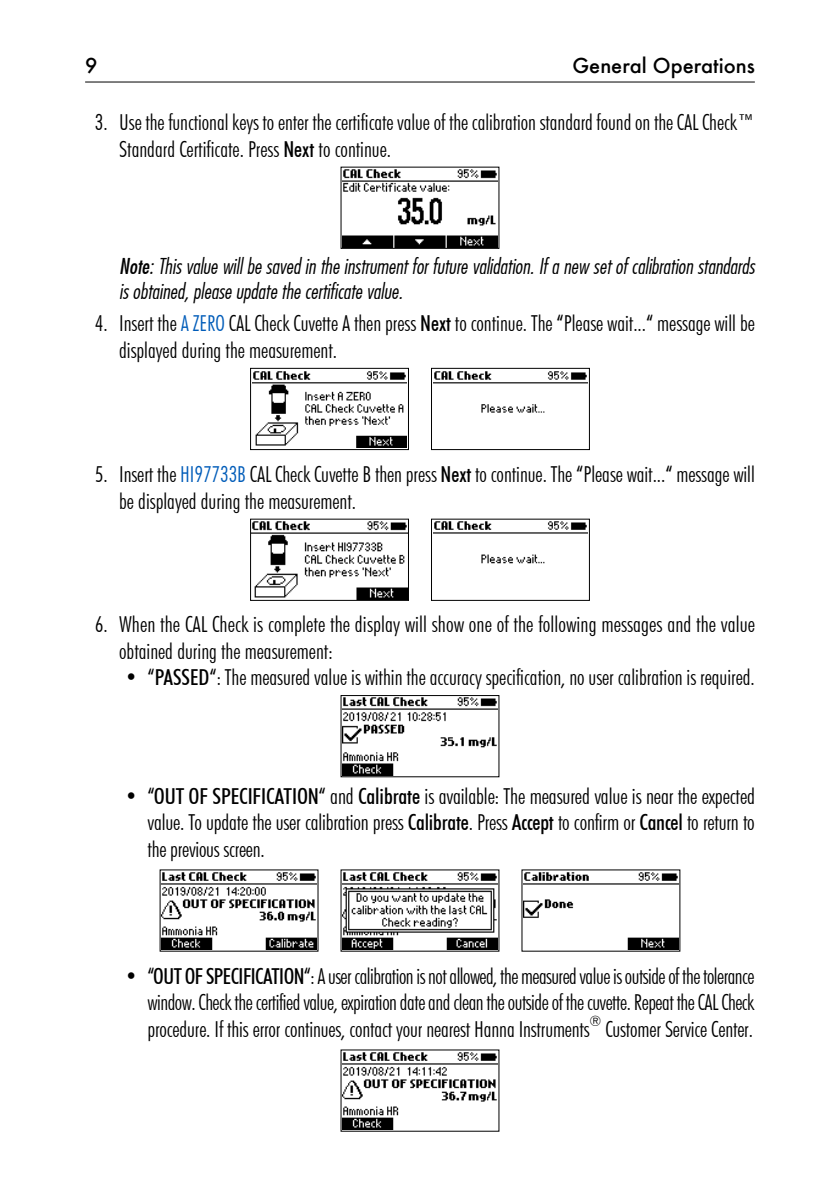
<style>
.page{position:relative;width:840px;height:1191px;background:#fff}
.page>*{position:absolute;margin:0;border:0;box-sizing:border-box;transform-origin:0 0}
.t1{font:300 condensed 22px/26.4px "Futura BT";color:#000}
.t2{font:21px/25.2px "Futura Lt Cn BT Italic";color:#000}
.t3{font:500 20px "Futura";color:#000}
.t4{font:300 condensed 14.4px "Futura BT";color:#000}
.s1{font-weight:500}
.s2{font-family:"Futura Md Cn BT Italic"}
.s3{color:#005cb9}
</style>
<div class="page">
<hr style="left:85px;top:82px;width:669px;height:1px;background:#000">
<img style="left:342px;top:169px;width:155px;height:78px">
<div style="left:340px;top:167px;width:159px;height:82px;border:1px solid #000"></div>
<img style="left:252px;top:371px;width:154px;height:77px">
<div style="left:250px;top:368px;width:159px;height:82px;border:1px solid #000"></div>
<img style="left:433px;top:371px;width:154px;height:42px">
<div style="left:431px;top:368px;width:158px;height:82px;border:1px solid #000"></div>
<img style="left:252px;top:521px;width:155px;height:78px">
<div style="left:250px;top:518px;width:159px;height:83px;border:1px solid #000"></div>
<img style="left:433px;top:521px;width:154px;height:43px">
<div style="left:431px;top:518px;width:158px;height:83px;border:1px solid #000"></div>
<img style="left:342px;top:697px;width:155px;height:78px">
<div style="left:340px;top:695px;width:159px;height:82px;border:1px solid #000"></div>
<img style="left:161px;top:872px;width:155px;height:77px">
<img style="left:342px;top:872px;width:155px;height:77px">
<img style="left:523px;top:872px;width:154px;height:77px">
<img style="left:342px;top:1052px;width:155px;height:77px">
<p class="t3" style="left:85px;top:52px;width:14px">9</p>
<p class="t3" style="left:572px;top:52px;width:184px">General Operations</p>
<p class="t1" style="left:119px;top:109px;width:637px;text-indent:-24px">3. Use the functional keys to enter the certificate value of the calibration standard found on the CAL Check<span class="s1">™<br></span>Standard Certificate. Press <span class="s1">Next</span> to continue.</p>
<p class="t2" style="left:119px;top:253px;width:636px"><span class="s2">Note</span>: This value will be saved in the instrument for future validation. If a new set of calibration standards is obtained, please update the certificate value.</p>
<p class="t1" style="left:119px;top:310px;width:636px;text-indent:-24px">4. Insert the <span class="s3">A ZERO</span> CAL Check Cuvette A then press <span class="s1">Next</span> to continue. The <span class="s1">“</span>Please wait...<span class="s1">“</span> message will be displayed during the measurement.</p>
<p class="t1" style="left:119px;top:461px;width:636px;text-indent:-24px">5. Insert the <span class="s3">HI97733B</span> CAL Check Cuvette B then press <span class="s1">Next</span> to continue. The <span class="s1">“</span>Please wait...<span class="s1">“</span> message will be displayed during the measurement.</p>
<p class="t1" style="left:119px;top:611px;width:637px;text-indent:-24px">6. When the CAL Check is complete the display will show one of the following messages and the value obtained during the measurement:</p>
<p class="t1" style="left:125px;top:664px;width:631px">• <span class="s1">“PASSED“</span>: The measured value is within the accuracy specification, no user calibration is required.</p>
<p class="t1" style="left:147px;top:782px;width:608px;text-align:justify;text-indent:-23px">• <span class="s1">“OUT OF SPECIFICATION“</span> and <span class="s1">Calibrate</span> is available: The measured value is near the expected value. To update the user calibration press <span class="s1">Calibrate</span>. Press <span class="s1">Accept</span> to confirm or <span class="s1">Cancel</span> to return to the previous screen.</p>
<p class="t1" style="left:147px;top:962px;width:608px;text-align:justify;text-indent:-23px">• <span class="s1">“OUT OF SPECIFICATION“</span>: A user calibration is not allowed, the measured value is outside of the tolerance window. Check the certified value, expiration date and clean the outside of the cuvette. Repeat the CAL Check procedure. If this error continues, contact your nearest Hanna Instruments</p>
<p class="t4" style="left:589px;top:1011px;width:13px">®</p>
<p class="t1" style="left:605px;top:1015px;width:149px">Customer Service Center.</p>
</div>
